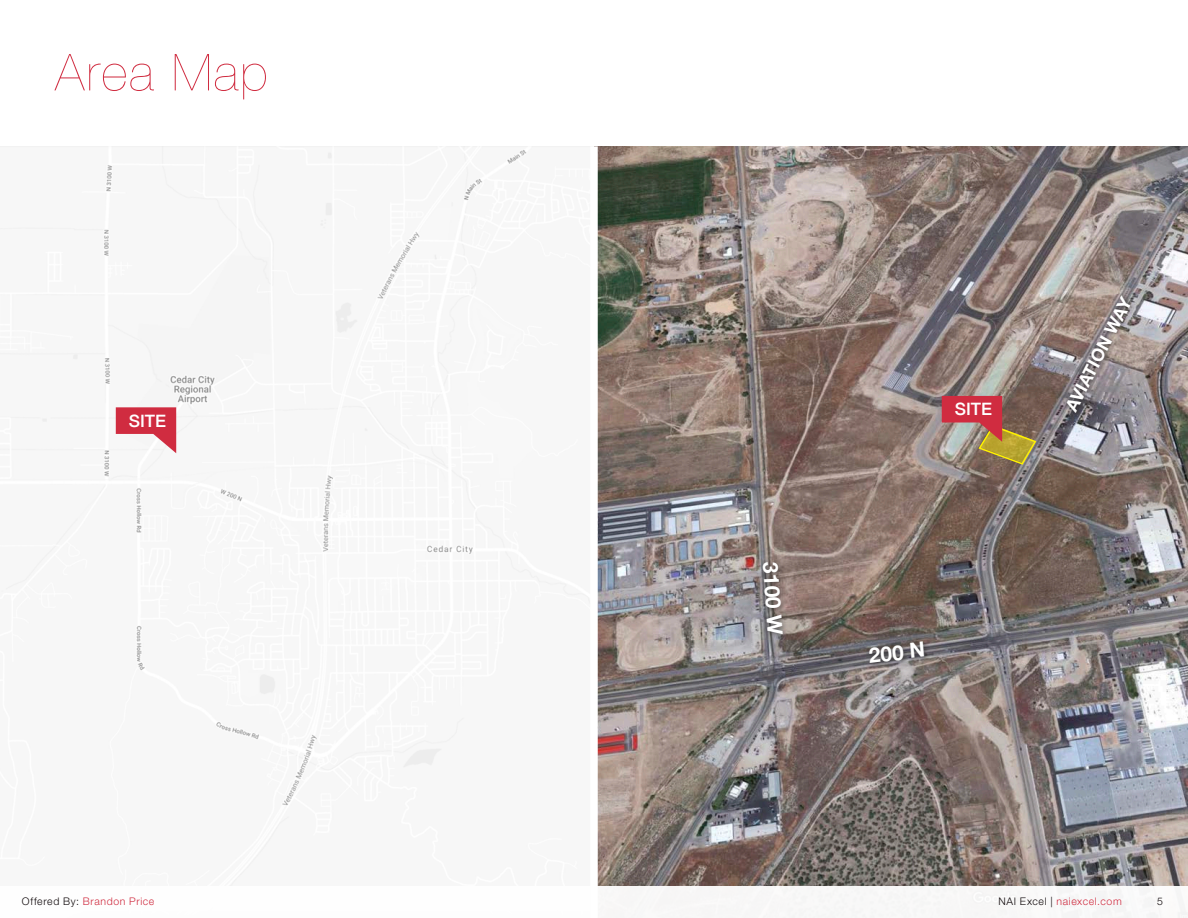
<style>
.page{position:relative;width:1188px;height:918px;background:#fff}
.page>*{position:absolute;margin:0;border:0;box-sizing:border-box;transform-origin:0 0}
.Heading{font:200 51px "Helvetica Neue LT Std";letter-spacing:.04em;color:#d02c40}
.t1{font:700 21px "Helvetica Neue LT Std";color:#fff}
.t2{font:700 17.7px "Helvetica Neue LT Std";color:#fff}
.t3{font:500 17.1px "Helvetica Neue";color:#fff}
.Phone_Number{font:300 10.5px "Helvetica Neue LT Std";letter-spacing:.06em;color:#d02c40}
.Page_Number{font:300 10.5px "Helvetica Neue LT Std";letter-spacing:.06em;color:#d02c40}
.Phone_Number-2{font:300 10.5px "Helvetica Neue LT Std";color:#110a0c}
.s1{color:#110a0c}
</style>
<div class="page">
<img style="left:598px;top:146px;width:590px;height:740px">
<img style="left:0;top:146px;width:590px;height:740px">
<div style="left:759px;top:559px;width:30px;height:81px;background:#231f20;opacity:.75"></div>
<div style="left:865px;top:637px;width:66px;height:33px;background:#231f20;opacity:.75"></div>
<div style="left:1063px;top:292px;width:73px;height:126px;background:#231f20;opacity:.75"></div>
<svg style="left:942px;top:396px;width:95px;height:70px;background:#a77059"></svg>
<svg style="left:116px;top:407px;width:60px;height:46px"></svg>
<p class="Heading" style="left:55px;top:43px;width:214px">Area Map</p>
<h3 class="t3" style="left:129px;top:407px;width:39px">SITE</h3>
<p class="t1" style="left:783px;top:561px;width:74px;rotate:86deg">3100 W</p>
<h3 class="t3" style="left:955px;top:395px;width:39px">SITE</h3>
<p class="t2" style="left:1060px;top:405px;width:127px;rotate:-63deg">AVIATION WAY</p>
<p class="t1" style="left:867px;top:643px;width:58px;rotate:-7deg">200 N</p>
<p class="Phone_Number" style="left:22px;top:894px;width:134px"><span class="s1">Offered By:</span> Brandon Price</p>
<p class="Page_Number" style="left:999px;top:894px;width:125px"><span class="s1">NAI Excel |</span> naiexcel.com</p>
<p class="Phone_Number-2" style="left:1157px;top:894px;width:7px">5</p>
</div>
